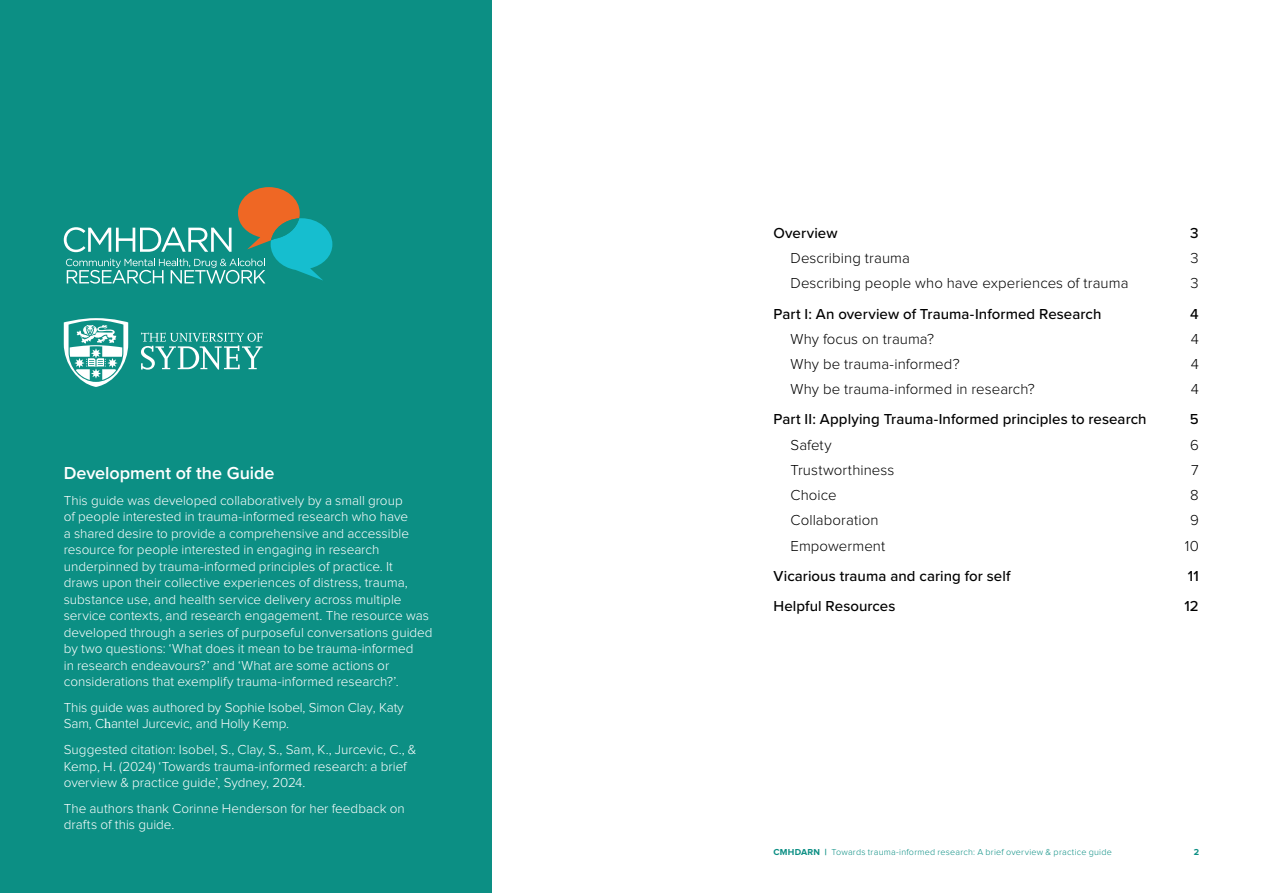
<style>
.page{position:relative;width:1263px;height:893px;background:#fff}
.page>*{position:absolute;margin:0;border:0;box-sizing:border-box;transform-origin:0 0}
.t1{font:600 18px "Proxima Nova";color:#fff}
.t2{font:300 15px "Proxima Nova";letter-spacing:.005em;color:#000}
.t3{font:500 15px "Proxima Nova";letter-spacing:.005em;color:#000}
.t4{font:300 13.5px/16.5px "Proxima Nova";color:#fff}
.t5{font:300 9px "Proxima Nova";letter-spacing:.025em;color:#0c8f84}
.t6{font:700 9px "Proxima Nova";color:#0c8f84}
.s1{font-family:"Minion Pro";font-weight:400}
.s2{font-weight:700}
</style>
<div class="page">
<div style="left:0;top:0;width:491px;height:893px;background:#0c8f84"></div>
<svg style="left:64px;top:187px;width:268px;height:97px"></svg>
<svg style="left:141px;top:333px;width:122px;height:37px"></svg>
<svg style="left:64px;top:318px;width:64px;height:69px"></svg>
<h1 class="t1" style="left:64px;top:460px;width:212px">Development of the Guide</h1>
<p class="t4" style="left:64px;top:493px;width:370px">This guide was developed collaboratively by a small group<br>of people interested in trauma-informed research who have<br>a shared desire to provide a comprehensive and accessible resource for people interested in engaging in research underpinned by trauma-informed principles of practice. It<br>draws upon their collective experiences of distress, trauma, substance use, and health service delivery across multiple service contexts, and research engagement. The resource was developed through a series of purposeful conversations guided by two questions: ‘What does it mean to be trauma-informed<br>in research endeavours?’ and ‘What are some actions or considerations that exemplify trauma-informed research?’.</p>
<p class="t4" style="left:64px;top:700px;width:341px">This guide was authored by Sophie Isobel, Simon Clay, Katy<br>Sam, C<span class="s1">h</span>antel Jurcevic, and Holly Kemp.</p>
<p class="t4" style="left:64px;top:742px;width:354px">Suggested citation: Isobel, S., Clay, S., Sam, K., Jurcevic, C., &amp;<br>Kemp, H. (2024) ‘Towards trauma-informed research: a brief overview &amp; practice guide’, Sydney, 2024.</p>
<p class="t4" style="left:64px;top:800px;width:342px">The authors thank Corinne Henderson for her feedback on drafts of this guide.</p>
<p class="t3" style="left:773px;top:222px;width:65px">Overview</p>
<p class="t3" style="left:1190px;top:222px;width:10px">3</p>
<p class="t2" style="left:790px;top:251px;width:121px">Describing trauma</p>
<p class="t2" style="left:1190px;top:251px;width:10px">3</p>
<p class="t2" style="left:790px;top:277px;width:339px">Describing people who have experiences of trauma</p>
<p class="t2" style="left:1190px;top:277px;width:10px">3</p>
<p class="t3" style="left:773px;top:302px;width:329px">Part I: An overview of Trauma-Informed Research</p>
<p class="t3" style="left:1190px;top:302px;width:10px">4</p>
<p class="t2" style="left:790px;top:332px;width:145px">Why focus on trauma?</p>
<p class="t2" style="left:1191px;top:332px;width:10px">4</p>
<p class="t2" style="left:790px;top:357px;width:171px">Why be trauma-informed?</p>
<p class="t2" style="left:1191px;top:357px;width:10px">4</p>
<p class="t2" style="left:790px;top:382px;width:246px">Why be trauma-informed in research?</p>
<p class="t2" style="left:1191px;top:382px;width:10px">4</p>
<p class="t3" style="left:773px;top:408px;width:375px">Part II: Applying Trauma-Informed principles to research</p>
<p class="t3" style="left:1190px;top:408px;width:10px">5</p>
<p class="t2" style="left:790px;top:438px;width:42px">Safety</p>
<p class="t2" style="left:1190px;top:438px;width:10px">6</p>
<p class="t2" style="left:790px;top:463px;width:105px">Trustworthiness</p>
<p class="t2" style="left:1191px;top:463px;width:9px">7</p>
<p class="t2" style="left:790px;top:488px;width:48px">Choice</p>
<p class="t2" style="left:1190px;top:488px;width:10px">8</p>
<p class="t2" style="left:790px;top:513px;width:89px">Collaboration</p>
<p class="t2" style="left:1190px;top:513px;width:10px">9</p>
<p class="t2" style="left:790px;top:539px;width:96px">Empowerment</p>
<p class="t2" style="left:1185px;top:539px;width:16px">10</p>
<p class="t3" style="left:773px;top:564px;width:238px">Vicarious trauma and caring for self</p>
<p class="t3" style="left:1188px;top:564px;width:12px">11</p>
<p class="t3" style="left:773px;top:595px;width:123px">Helpful Resources</p>
<p class="t3" style="left:1184px;top:595px;width:16px">12</p>
<p class="t5" style="left:773px;top:848px;width:340px"><span class="s2">CMHDARN |</span> Towards trauma-informed research: A brief overview &amp; practice guide</p>
<p class="t6" style="left:1194px;top:848px;width:7px">2</p>
</div>
